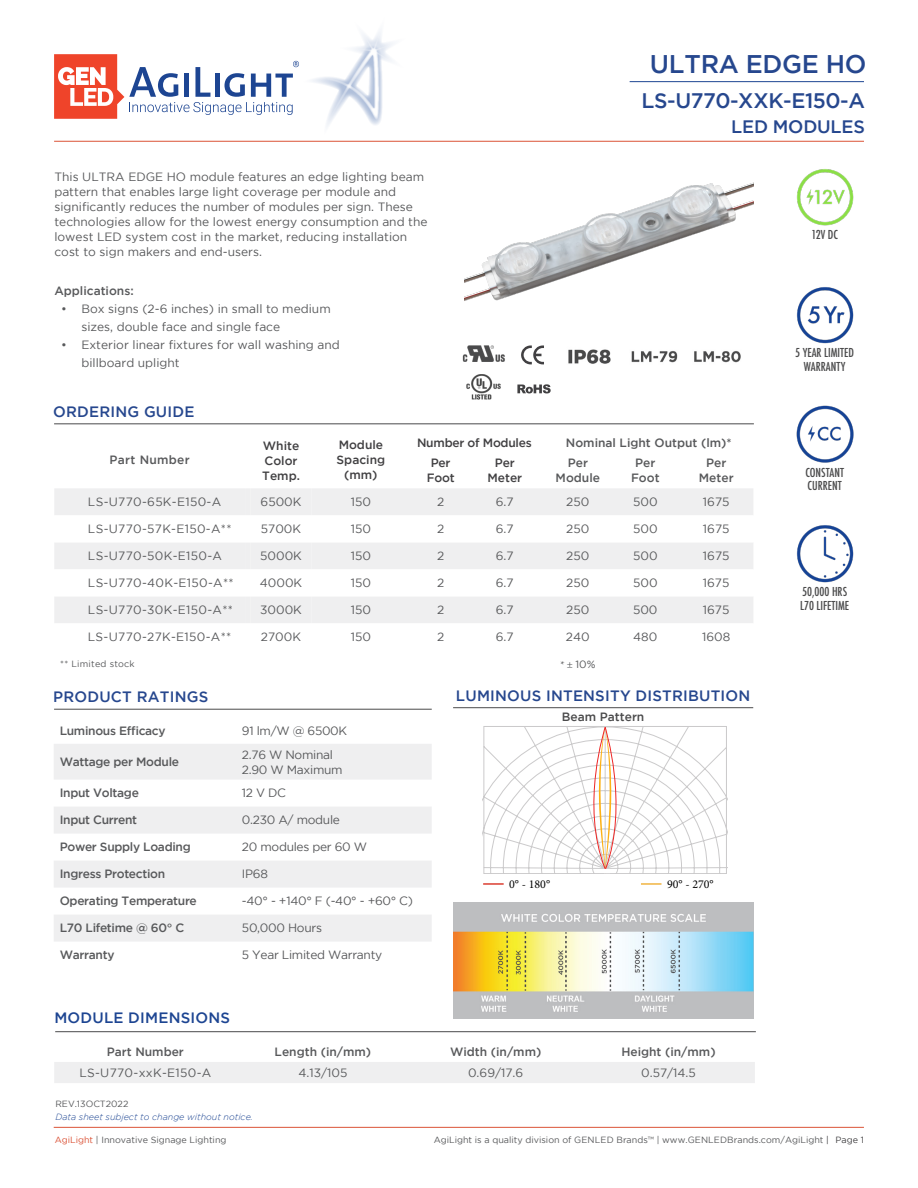
<style>
.page{position:relative;width:918px;height:1188px;background:#fff}
.page>*{position:absolute;margin:0;border:0;box-sizing:border-box;transform-origin:0 0}
.t1{font:500 25.5px "Gotham";letter-spacing:-.01em;color:#26478e}
.t2{font:500 21px "Gotham";letter-spacing:-.02em;color:#26478e}
.t3{font:500 18px "Gotham";letter-spacing:-.01em;color:#26478e}
.t4{font:500 15px "Gotham";letter-spacing:.015em;color:#26478e}
.t5{font:500 15px "Gotham";letter-spacing:.015em;color:#1d4592}
.t6{font:12px/15px "Gotham";color:#58595b}
.t7{font:500 12px/15px "Gotham";letter-spacing:-.025em;color:#58595b;text-align:center}
.t8{font:12px "Gotham";letter-spacing:.025em;color:#58595b}
.t9{font:500 12px/15px "Gotham";color:#58595b;text-align:center}
.t10{font:12px/15px "Gotham";letter-spacing:-.025em;color:#58595b}
.t11{font:500 condensed 12px/13.5px "Futura";color:#4b4b4c}
.t12{font:500 12px/15px "Gotham";color:#414042;text-align:center}
.t13{font:500 12px "Gotham";letter-spacing:-.02em;color:#414042}
.t14{font:12px "Minion Pro";color:#000}
.t15{font:500 12px "Gotham";color:#4a4a4b}
.t16{font:500 12px "Gotham";letter-spacing:.025em;color:#58595b}
.t17{font:10.5px "Gotham";color:#58595b}
.t18{font:9px "Gotham";color:#58595b}
.t19{font:italic 300 9px "Gotham";color:#1d4592}
.t20{font:9px "Gotham";letter-spacing:.025em;color:#58595b}
.s1{font-family:"Minion Pro"}
.s2{color:#db5337}
.s3{color:#414042}
</style>
<div class="page">
<svg style="left:54px;top:54px;width:230px;height:65px"></svg>
<hr style="left:54px;top:141px;width:810px;height:1px;background:#db5336">
<img style="left:284px;top:32px;width:141px;height:110px">
<hr style="left:630px;top:81px;width:234px;height:1px;background:#1d4592">
<hr style="left:54px;top:1127px;width:810px;height:1px;background:#db5337">
<img style="left:464px;top:182px;width:290px;height:119px">
<svg style="left:54px;top:744px;width:378px;height:197px;fill:#efeff0"></svg>
<div style="left:54px;top:488px;width:191px;height:27px;background:#efeff0"></div>
<div style="left:245px;top:488px;width:508px;height:27px;background:#efeff0"></div>
<svg style="left:54px;top:543px;width:699px;height:80px;fill:#efeff0"></svg>
<hr style="left:54px;top:424px;width:700px;height:1px;background:#4a4a4b">
<hr style="left:54px;top:709px;width:378px;height:1px;background:#4a4a4b">
<img style="left:453px;top:903px;width:300px;height:115px">
<svg style="left:521px;top:345px;width:23px;height:19px"></svg>
<svg style="left:517px;top:384px;width:34px;height:9px"></svg>
<img style="left:466px;top:374px;width:35px;height:26px">
<img style="left:631px;top:351px;width:47px;height:12px">
<img style="left:694px;top:351px;width:47px;height:12px">
<img style="left:568px;top:349px;width:43px;height:15px">
<img style="left:462px;top:345px;width:43px;height:17px">
<img style="left:796px;top:169px;width:58px;height:57px">
<img style="left:796px;top:287px;width:58px;height:57px">
<img style="left:796px;top:405px;width:58px;height:58px">
<img style="left:796px;top:525px;width:58px;height:58px">
<div style="left:54px;top:1062px;width:701px;height:21px;background:#efeff0"></div>
<hr style="left:55px;top:1031px;width:701px;height:1px;background:#4a4a4b">
<hr style="left:453px;top:707px;width:300px;height:1px;background:#4a4a4b">
<hr style="left:483px;top:883px;width:21px;height:2px;background:#da3d30">
<hr style="left:641px;top:883px;width:21px;height:2px;background:#f0b441">
<svg style="left:483px;top:726px;width:244px;height:148px"></svg>
<p class="t6" style="left:54px;top:169px;width:375px">This ULTRA EDGE HO module features an edge lighting beam pattern that enables large light coverage per module and significantly reduces the number of modules per sign. These technologies allow for the lowest energy consumption and the lowest LED system cost in the market, reducing installation cost to sign makers and end-users.</p>
<p class="t9" style="left:54px;top:283px;width:81px">Applications:</p>
<p class="t6" style="left:81px;top:300px;width:251px;line-height:18px;text-indent:-20px">• Box signs (2-6 inches) in small to medium sizes, double face and single face</p>
<p class="t6" style="left:81px;top:336px;width:260px;line-height:18px;text-indent:-20px">• Exterior linear fixtures for wall washing and billboard uplight</p>
<p class="t4" style="left:53px;top:403px;width:143px">ORDERING GUIDE</p>
<h1 class="t1" style="left:650px;top:49px;width:218px">ULTRA EDGE HO</h1>
<h2 class="t2" style="left:641px;top:89px;width:225px">LS-U770-XXK-E150-A</h2>
<h3 class="t3" style="left:731px;top:116px;width:135px">LED MODULES</h3>
<p class="t11" style="left:812px;top:228px;width:28px">12V DC</p>
<p class="t11" style="left:795px;top:346px;width:60px;text-align:center">5 YEAR LIMITED<br>WARRANTY</p>
<p class="t16" style="left:110px;top:453px;width:82px">Part Number</p>
<p class="t12" style="left:262px;top:438px;width:39px;text-align:left">White<br>Color<br>Temp.</p>
<p class="t12" style="left:337px;top:437px;width:50px">Module<br>Spacing (mm)</p>
<p class="t13" style="left:417px;top:436px;width:116px">Number of Modules</p>
<p class="t9" style="left:566px;top:435px;width:167px">Nominal Light Output (lm)*</p>
<p class="t12" style="left:427px;top:455px;width:29px">Per<br>Foot</p>
<p class="t12" style="left:487px;top:455px;width:36px">Per<br>Meter</p>
<p class="t9" style="left:556px;top:455px;width:46px">Per<br>Module</p>
<p class="t7" style="left:631px;top:455px;width:30px">Per<br>Foot</p>
<p class="t9" style="left:699px;top:455px;width:36px">Per<br>Meter</p>
<p class="t8" style="left:88px;top:495px;width:135px">LS-U770-65K-E150-A</p>
<p class="t6" style="left:261px;top:494px;width:42px">6500K</p>
<p class="t6" style="left:351px;top:494px;width:22px">150</p>
<p class="t6" style="left:437px;top:494px;width:9px">2</p>
<p class="t6" style="left:496px;top:494px;width:19px">6.7</p>
<p class="t6" style="left:566px;top:494px;width:25px">250</p>
<p class="t6" style="left:633px;top:494px;width:26px">500</p>
<p class="t6" style="left:703px;top:494px;width:28px">1675</p>
<p class="t8" style="left:88px;top:522px;width:145px">LS-U770-57K-E150-A**</p>
<p class="t6" style="left:261px;top:521px;width:42px">5700K</p>
<p class="t6" style="left:351px;top:521px;width:22px">150</p>
<p class="t6" style="left:437px;top:521px;width:9px">2</p>
<p class="t6" style="left:496px;top:521px;width:19px">6.7</p>
<p class="t6" style="left:566px;top:521px;width:25px">250</p>
<p class="t6" style="left:633px;top:521px;width:26px">500</p>
<p class="t6" style="left:703px;top:521px;width:28px">1675</p>
<p class="t8" style="left:88px;top:549px;width:136px">LS-U770-50K-E150-A</p>
<p class="t6" style="left:260px;top:548px;width:43px">5000K</p>
<p class="t6" style="left:351px;top:548px;width:22px">150</p>
<p class="t6" style="left:437px;top:548px;width:9px">2</p>
<p class="t6" style="left:496px;top:548px;width:19px">6.7</p>
<p class="t6" style="left:566px;top:548px;width:25px">250</p>
<p class="t6" style="left:633px;top:548px;width:26px">500</p>
<p class="t6" style="left:703px;top:548px;width:28px">1675</p>
<p class="t8" style="left:88px;top:576px;width:147px">LS-U770-40K-E150-A**</p>
<p class="t6" style="left:260px;top:575px;width:44px">4000K</p>
<p class="t6" style="left:351px;top:575px;width:22px">150</p>
<p class="t6" style="left:437px;top:575px;width:9px">2</p>
<p class="t6" style="left:496px;top:575px;width:19px">6.7</p>
<p class="t6" style="left:566px;top:575px;width:25px">250</p>
<p class="t6" style="left:633px;top:575px;width:26px">500</p>
<p class="t6" style="left:703px;top:575px;width:28px">1675</p>
<p class="t8" style="left:88px;top:603px;width:147px">LS-U770-30K-E150-A**</p>
<p class="t6" style="left:260px;top:602px;width:43px">3000K</p>
<p class="t6" style="left:351px;top:602px;width:22px">150</p>
<p class="t6" style="left:437px;top:602px;width:9px">2</p>
<p class="t6" style="left:496px;top:602px;width:19px">6.7</p>
<p class="t6" style="left:566px;top:602px;width:25px">250</p>
<p class="t6" style="left:633px;top:602px;width:26px">500</p>
<p class="t6" style="left:703px;top:602px;width:28px">1675</p>
<p class="t8" style="left:88px;top:630px;width:145px">LS-U770-27K-E150-A**</p>
<p class="t6" style="left:261px;top:629px;width:42px">2700K</p>
<p class="t6" style="left:351px;top:629px;width:22px">150</p>
<p class="t6" style="left:437px;top:629px;width:9px">2</p>
<p class="t6" style="left:496px;top:629px;width:19px">6.7</p>
<p class="t6" style="left:566px;top:629px;width:25px">240</p>
<p class="t6" style="left:633px;top:629px;width:26px">480</p>
<p class="t6" style="left:702px;top:629px;width:30px">1608</p>
<p class="t20" style="left:60px;top:659px;width:76px">** Limited stock</p>
<p class="t17" style="left:560px;top:658px;width:37px"><span class="s1">* ±</span> 10%</p>
<p class="t4" style="left:53px;top:688px;width:157px">PRODUCT RATINGS</p>
<p class="t7" style="left:60px;top:723px;width:107px">Luminous Efficacy</p>
<p class="t10" style="left:242px;top:723px;width:107px">91 lm/W @ 6500K</p>
<p class="t7" style="left:60px;top:754px;width:121px">Wattage per Module</p>
<p class="t10" style="left:242px;top:747px;width:102px">2.76 W Nominal<br>2.90 W Maximum</p>
<p class="t7" style="left:60px;top:785px;width:81px">Input Voltage</p>
<p class="t6" style="left:242px;top:786px;width:46px">12 V DC</p>
<p class="t7" style="left:60px;top:812px;width:79px">Input Current</p>
<p class="t10" style="left:242px;top:813px;width:100px">0.230 A/ module</p>
<p class="t7" style="left:60px;top:839px;width:133px">Power Supply Loading</p>
<p class="t10" style="left:242px;top:840px;width:127px">20 modules per 60 W</p>
<p class="t7" style="left:60px;top:866px;width:107px">Ingress Protection</p>
<p class="t6" style="left:242px;top:867px;width:27px">IP68</p>
<p class="t7" style="left:60px;top:893px;width:139px">Operating Temperature</p>
<p class="t6" style="left:242px;top:894px;width:173px">-40° - +140° F (-40° - +60° C)</p>
<p class="t7" style="left:60px;top:920px;width:126px">L70 Lifetime @ 60° C</p>
<p class="t10" style="left:242px;top:921px;width:82px">50,000 Hours</p>
<p class="t7" style="left:60px;top:947px;width:56px">Warranty</p>
<p class="t10" style="left:242px;top:948px;width:142px">5 Year Limited Warranty</p>
<p class="t4" style="left:456px;top:687px;width:296px">LUMINOUS INTENSITY DISTRIBUTION</p>
<p class="t15" style="left:562px;top:710px;width:84px">Beam Pattern</p>
<p class="t14" style="left:509px;top:876px;width:42px">0° - 180°</p>
<p class="t14" style="left:667px;top:876px;width:48px">90° - 270°</p>
<p class="t5" style="left:54px;top:1009px;width:177px">MODULE DIMENSIONS</p>
<p class="t9" style="left:107px;top:1044px;width:79px">Part Number</p>
<p class="t9" style="left:275px;top:1044px;width:98px">Length (in/mm)</p>
<p class="t9" style="left:450px;top:1044px;width:93px">Width (in/mm)</p>
<p class="t9" style="left:621px;top:1044px;width:96px">Height (in/mm)</p>
<p class="t8" style="left:79px;top:1066px;width:133px">LS-U770-xxK-E150-A</p>
<p class="t6" style="left:298px;top:1065px;width:50px">4.13/105</p>
<p class="t6" style="left:468px;top:1065px;width:57px">0.69/17.6</p>
<p class="t6" style="left:641px;top:1065px;width:56px">0.57/14.5</p>
<p class="t18" style="left:55px;top:1099px;width:74px">REV.13OCT2022</p>
<p class="t19" style="left:55px;top:1112px;width:199px">Data sheet subject to change without notice.</p>
<p class="t11" style="left:805px;top:465px;width:40px">CONSTANT<br>CURRENT</p>
<p class="t11" style="left:800px;top:584px;width:51px;line-height:14.4px">50,000 HRS<br>L70 LIFETIME</p>
<p class="t18" style="left:55px;top:1135px;width:173px"><span class="s2">AgiLight</span> | Innovative Signage Lighting</p>
<p class="t18" style="left:434px;top:1135px;width:432px">AgiLight is a quality division of GENLED Brands™ | www.GENLEDBrands.com/AgiLight <span class="s3">| Page 1</span></p>
</div>
